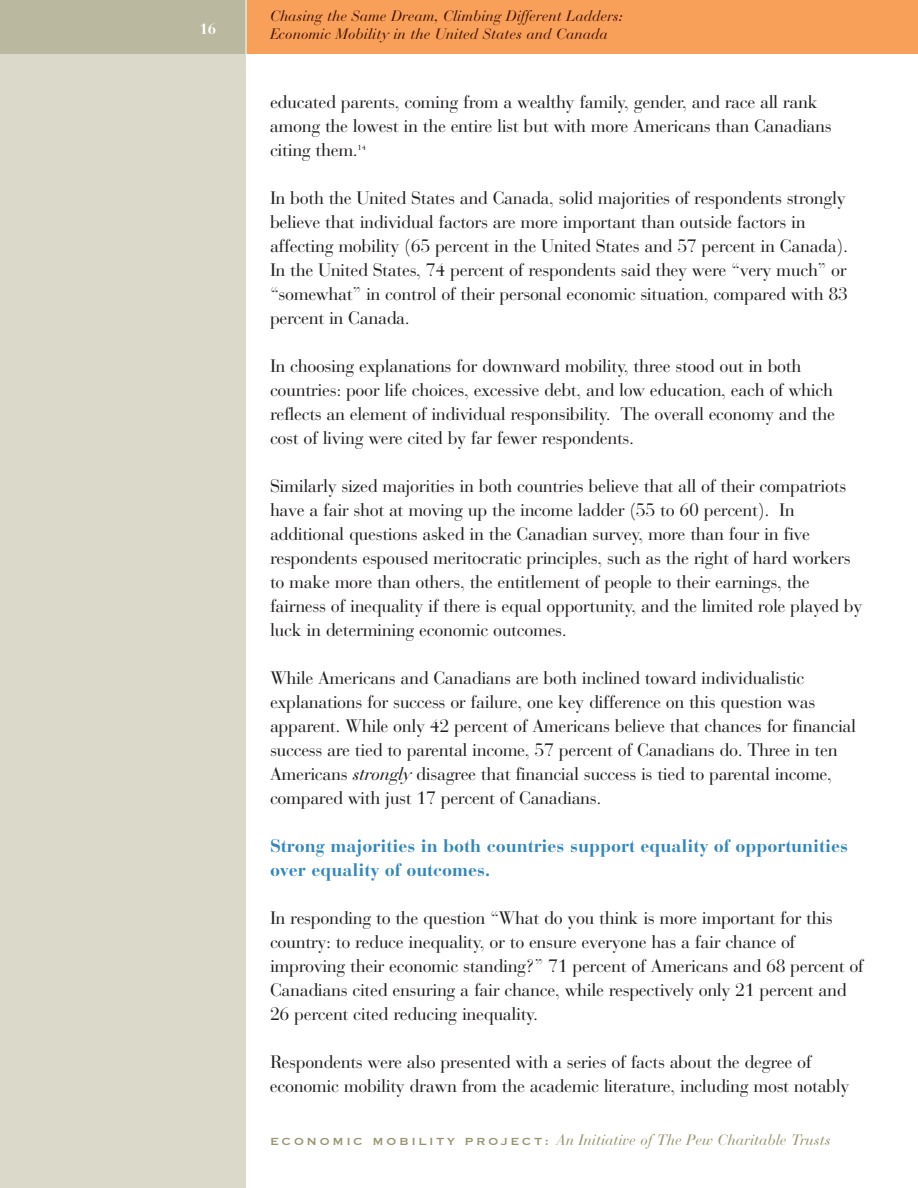
<style>
.page{position:relative;width:918px;height:1188px;background:#fff}
.page>*{position:absolute;margin:0;border:0;box-sizing:border-box;transform-origin:0 0}
.t1{font:18px/24px "Bauer Bodoni";letter-spacing:-.025em;color:#231f20}
.t2{font:700 18px/24px "Bauer Bodoni";color:#3287bb}
.t3{font:italic 15px/18px "Bauer Bodoni";color:#471400}
.t4{font:italic 15px "Bauer Bodoni";color:#98946f}
.t5{font:700 15px "Bauer Bodoni";color:#fff}
.t6{font:7.5px "Bauer Bodoni";color:#231f20}
.s1{font-style:italic}
.s2{font-family:"Copperplate";font-style:normal;font-size:13.5px}
</style>
<div class="page">
<div style="left:246px;top:0;width:672px;height:54px;background:#f8a05a"></div>
<div style="left:0;top:0;width:246px;height:54px;background:#bbb8a0"></div>
<hr style="left:246px;top:0;width:1px;height:54px;background:#fff">
<div style="left:0;top:54px;width:246px;height:1134px;background:#dad9ca"></div>
<p class="t5" style="left:199px;top:24px;width:18px">16</p>
<p class="t3" style="left:270px;top:8px;width:354px">Chasing the Same Dream, Climbing Different Ladders:<br>Economic Mobility in the United States and Canada</p>
<p class="t1" style="left:270px;top:92px;width:563px">educated parents, coming from a wealthy family, gender, and race all rank among the lowest in the entire list but with more Americans than Canadians citing them.</p>
<p class="t6" style="left:358px;top:145px;width:10px">14</p>
<p class="t1" style="left:270px;top:188px;width:580px">In both the United States and Canada, solid majorities of respondents strongly believe that individual factors are more important than outside factors in affecting mobility (65 percent in the United States and 57 percent in Canada).<br>In the United States, 74 percent of respondents said they were “very much” or “somewhat” in control of their personal economic situation, compared with 83 percent in Canada.</p>
<p class="t1" style="left:270px;top:356px;width:567px">In choosing explanations for downward mobility, three stood out in both countries: poor life choices, excessive debt, and low education, each of which reflects an element of individual responsibility. The overall economy and the cost of living were cited by far fewer respondents.</p>
<p class="t1" style="left:270px;top:476px;width:594px">Similarly sized majorities in both countries believe that all of their compatriots have a fair shot at moving up the income ladder (55 to 60 percent). In additional questions asked in the Canadian survey, more than four in five respondents espoused meritocratic principles, such as the right of hard workers to make more than others, the entitlement of people to their earnings, the fairness of inequality if there is equal opportunity, and the limited role played by luck in determining economic outcomes.</p>
<p class="t1" style="left:270px;top:668px;width:588px">While Americans and Canadians are both inclined toward individualistic explanations for success or failure, one key difference on this question was apparent. While only 42 percent of Americans believe that chances for financial success are tied to parental income, 57 percent of Canadians do. Three in ten Americans <span class="s1">strongly</span> disagree that financial success is tied to parental income, compared with just 17 percent of Canadians.</p>
<p class="t2" style="left:270px;top:836px;width:580px">Strong majorities in both countries support equality of opportunities over equality of outcomes.</p>
<p class="t1" style="left:270px;top:908px;width:595px">In responding to the question “What do you think is more important for this country: to reduce inequality, or to ensure everyone has a fair chance of improving their economic standing?” 71 percent of Americans and 68 percent of Canadians cited ensuring a fair chance, while respectively only 21 percent and 26 percent cited reducing inequality.</p>
<p class="t1" style="left:270px;top:1052px;width:581px">Respondents were also presented with a series of facts about the degree of economic mobility drawn from the academic literature, including most notably</p>
<p class="t4" style="left:270px;top:1135px;width:562px"><span class="s2">ECONOMIC MOBILITY PROJECT:</span> An Initiative of The Pew Charitable Trusts</p>
</div>
